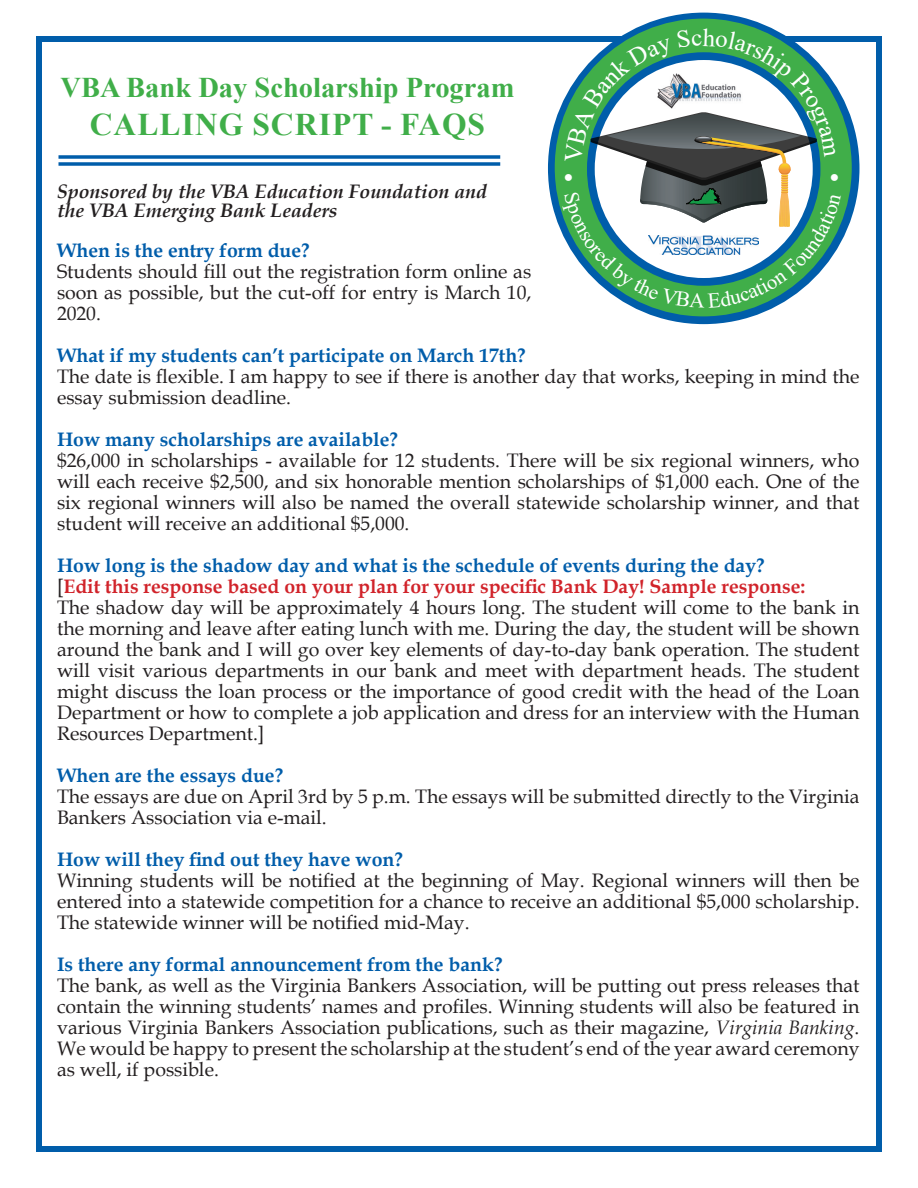
<style>
.page{position:relative;width:918px;height:1188px;background:#fff}
.page>*{position:absolute;margin:0;border:0;box-sizing:border-box;transform-origin:0 0}
.t1{font:700 31.5px "Times New Roman";letter-spacing:.035em;color:#40ae49}
.t2{font:700 28.5px "Times New Roman";color:#40ae49}
.t3{font:23.25px "Book Antiqua";color:#fff}
.t4{font:19.5px/21px "Book Antiqua";color:#231f20;text-align:justify}
.t5{font:700 19.5px "Book Antiqua";color:#005daa}
.t6{font:700 19.5px "Book Antiqua";color:#d1232a}
.t7{font:italic 700 19.5px "Book Antiqua";color:#231f20}
.s1{font-weight:400;color:#231f20}
.s2{font-style:italic}
</style>
<div class="page">
<div style="left:36px;top:36px;width:846px;height:1116px;border:6px solid #005daa"></div>
<svg style="left:58px;top:155px;width:442px;height:4px;background:#2071b4"></svg>
<svg style="left:58px;top:162px;width:442px;height:4px;background:#2071b4"></svg>
<svg style="left:549px;top:14px;width:310px;height:309px;background:#1c817d"></svg>
<svg style="left:562px;top:28px;width:279px;height:280px"></svg>
<p class="t2" style="left:61px;top:67px;width:455px">VBA Bank Day Scholarship Program</p>
<p class="t1" style="left:90px;top:101px;width:397px">CALLING SCRIPT - FAQS</p>
<p class="t3" style="left:562px;top:162px;width:16px">•</p>
<p class="t3" style="left:828px;top:162px;width:16px">•</p>
<p class="t7" style="left:57px;top:178px;width:431px">Sponsored by the VBA Education Foundation and</p>
<p class="t7" style="left:57px;top:197px;width:282px">the VBA Emerging Bank Leaders</p>
<p class="t5" style="left:57px;top:237px;width:254px">When is the entry form due?</p>
<p class="t4" style="left:57px;top:260px;width:476px">Students should fill out the registration form online as soon as possible, but the cut-off for entry is March 10, 2020.</p>
<p class="t5" style="left:57px;top:342px;width:470px">What if my students can’t participate on March 17th?</p>
<p class="t4" style="left:57px;top:365px;width:804px">The date is flexible. I am happy to see if there is another day that works, keeping in mind the essay submission deadline.</p>
<p class="t5" style="left:57px;top:426px;width:343px">How many scholarships are available?</p>
<p class="t4" style="left:57px;top:449px;width:804px">$26,000 in scholarships - available for 12 students. There will be six regional winners, who will each receive $2,500, and six honorable mention scholarships of $1,000 each. One of the six regional winners will also be named the overall statewide scholarship winner, and that student will receive an additional $5,000.</p>
<p class="t5" style="left:57px;top:552px;width:709px">How long is the shadow day and what is the schedule of events during the day?</p>
<p class="t6" style="left:57px;top:573px;width:750px"><span class="s1">[</span>Edit this response based on your plan for your specific Bank Day! Sample response:</p>
<p class="t4" style="left:57px;top:596px;width:804px">The shadow day will be approximately 4 hours long. The student will come to the bank in the morning and leave after eating lunch with me. During the day, the student will be shown around the bank and I will go over key elements of day-to-day bank operation. The student will visit various departments in our bank and meet with department heads. The student might discuss the loan process or the importance of good credit with the head of the Loan Department or how to complete a job application and dress for an interview with the Human Resources Department.]</p>
<p class="t5" style="left:57px;top:762px;width:228px">When are the essays due?</p>
<p class="t4" style="left:57px;top:785px;width:804px">The essays are due on April 3rd by 5 p.m. The essays will be submitted directly to the Virginia<br>Bankers Association via e-mail.</p>
<p class="t5" style="left:57px;top:846px;width:348px">How will they find out they have won?</p>
<p class="t4" style="left:57px;top:869px;width:804px">Winning students will be notified at the beginning of May. Regional winners will then be entered into a statewide competition for a chance to receive an additional $5,000 scholarship.<br>The statewide winner will be notified mid-May.</p>
<p class="t5" style="left:57px;top:951px;width:447px">Is there any formal announcement from the bank?</p>
<p class="t4" style="left:57px;top:974px;width:804px">The bank, as well as the Virginia Bankers Association, will be putting out press releases that contain the winning students’ names and profiles. Winning students will also be featured in various Virginia Bankers Association publications, such as their magazine, <span class="s2">Virginia Banking</span>.<br>We would be happy to present the scholarship at the student’s end of the year award ceremony as well, if possible.</p>
</div>
